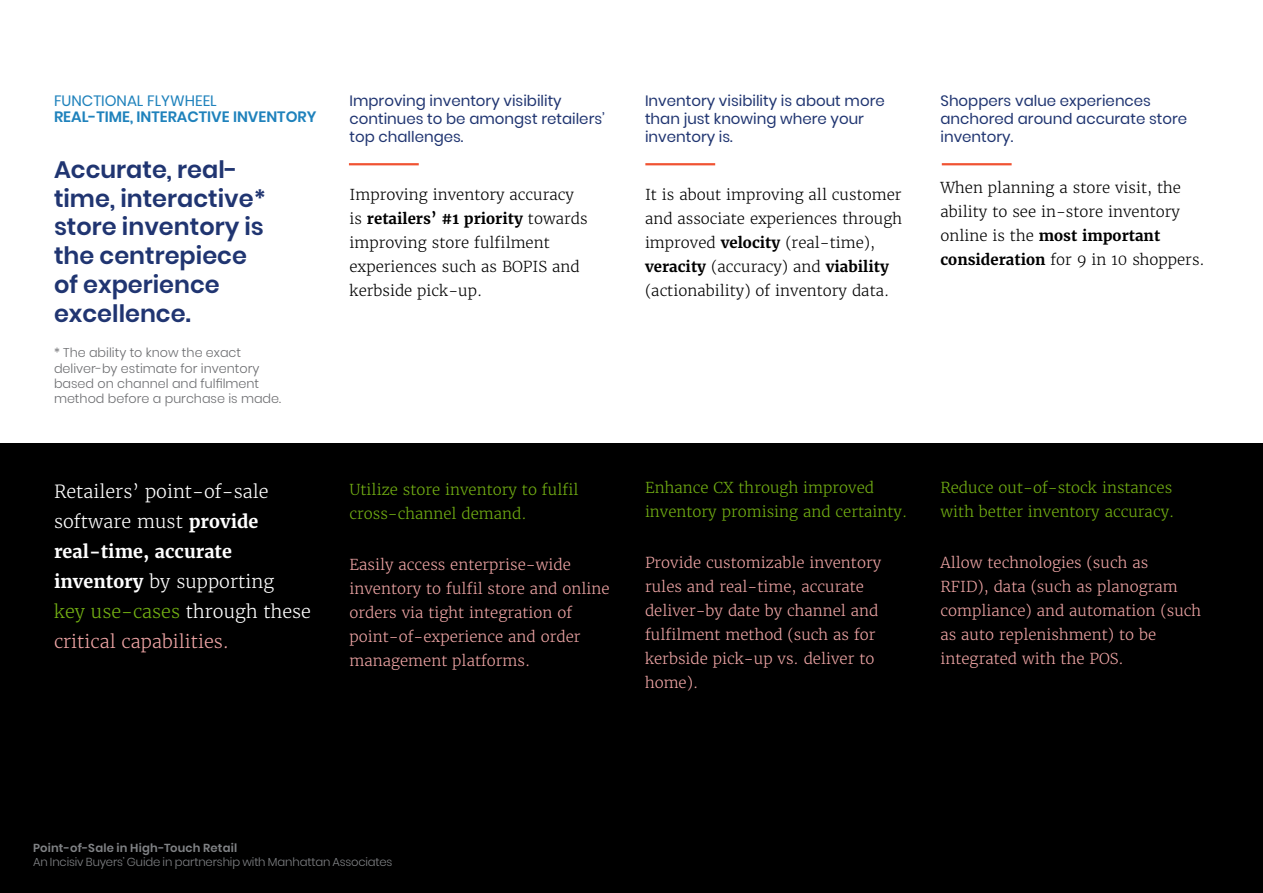
<style>
.page{position:relative;width:1263px;height:893px;background:#fff}
.page>*{position:absolute;margin:0;border:0;box-sizing:border-box;transform-origin:0 0}
.t1{font:600 24px/28.8px "Poppins";color:#203571}
.Body_Copy_Smaller{font:300 18px/30px "Merriweather";color:#fff}
.Body_Copy_Smaller-2{font:700 18px "Merriweather";color:#fff}
.Small_pink_text{font:300 15px/24px "Merriweather";color:#efa5a5}
.Body_Copy_Smaller-3{font:300 15px/24px "Merriweather";color:#000}
.Poppins_thin_blue{font:15px/18px "Poppins";color:#203571}
.Green_Text{font:300 15px/24px "Merriweather";color:#73b013}
.Poppins_thin_blue-2{font:300 15px/24px "Merriweather";color:#000}
.t2{font:600 15px "Poppins";color:#1f82bc}
.t3{font:15px "Poppins";color:#1f82bc}
.t4{font:300 12.75px/15.3px "Poppins";color:#6d6e71}
.t5{font:300 11.7px "Poppins";letter-spacing:-.015em;color:#808285}
.t6{font:600 11.7px "Poppins";letter-spacing:.02em;color:#808285}
.s1{font-weight:700}
.s2{color:#73b013}
.s3{color:#efa5a5}
</style>
<div class="page">
<div style="left:0;top:444px;width:1263px;height:449px;background:#000"></div>
<hr style="left:349px;top:163px;width:70px;height:2px;background:#f05332">
<hr style="left:645px;top:163px;width:70px;height:2px;background:#f05332">
<hr style="left:942px;top:163px;width:70px;height:2px;background:#f05332">
<p class="t3" style="left:54px;top:92px;width:164px">FUNCTIONAL FLYWHEEL</p>
<p class="t2" style="left:54px;top:108px;width:264px">REAL-TIME, INTERACTIVE INVENTORY</p>
<p class="t1" style="left:54px;top:155px;width:213px">Accurate, real&shy;time, interactive* store inventory is the centrepiece of experience excellence.</p>
<p class="t4" style="left:54px;top:345px;width:229px">* The ability to know the exact deliver-by estimate for inventory based on channel and fulfilment method before a purchase is made.</p>
<p class="Body_Copy_Smaller" style="left:54px;top:477px;width:216px">Retailers’ point-of-sale</p>
<p class="Body_Copy_Smaller" style="left:54px;top:507px;width:206px">software must <span class="s1">provide</span></p>
<p class="Body_Copy_Smaller-2" style="left:54px;top:540px;width:180px">real-time, accurate</p>
<p class="Body_Copy_Smaller" style="left:54px;top:567px;width:258px"><span class="s1">inventory</span> by supporting<br><span class="s2">key use-cases</span> through these <span class="s3">critical capabilities.</span></p>
<p class="Poppins_thin_blue" style="left:349px;top:92px;width:257px">Improving inventory visibility continues to be amongst retailers’ top challenges.</p>
<p class="Body_Copy_Smaller-3" style="left:349px;top:183px;width:240px">Improving inventory accuracy is <span class="s1">retailers’ #1 priority</span> towards improving store fulfilment experiences such as BOPIS and kerbside pick-up.</p>
<p class="Green_Text" style="left:349px;top:478px;width:230px">Utilize store inventory to fulfil cross-channel demand.</p>
<p class="Small_pink_text" style="left:349px;top:553px;width:262px">Easily access enterprise-wide inventory to fulfil store and online orders via tight integration of point-of-experience and order management platforms.</p>
<p class="Poppins_thin_blue" style="left:645px;top:92px;width:241px">Inventory visibility is about more than just knowing where your inventory is.</p>
<p class="Poppins_thin_blue-2" style="left:645px;top:183px;width:259px">It is about improving all customer and associate experiences through improved <span class="s1">velocity</span> (real-time), <span class="s1">veracity</span> (accuracy) and <span class="s1">viability </span>(actionability) of inventory data.</p>
<p class="Poppins_thin_blue" style="left:940px;top:92px;width:248px">Shoppers value experiences anchored around accurate store inventory.</p>
<p class="Body_Copy_Smaller-3" style="left:940px;top:176px;width:266px">When planning a store visit, the ability to see in-store inventory online is the <span class="s1">most important consideration</span> for 9 in 10 shoppers.</p>
<p class="Green_Text" style="left:645px;top:476px;width:264px">Enhance CX through improved inventory promising and certainty.</p>
<p class="Small_pink_text" style="left:645px;top:551px;width:238px">Provide customizable inventory rules and real-time, accurate deliver-by date by channel and</p>
<p class="Small_pink_text" style="left:645px;top:623px;width:232px;text-align:justify">fulfilment method (such as for kerbside pick-up vs. deliver to home).</p>
<p class="Green_Text" style="left:940px;top:476px;width:235px">Reduce out-of-stock instances with better inventory accuracy.</p>
<p class="Small_pink_text" style="left:940px;top:551px;width:262px">Allow technologies (such as<br>RFID), data (such as planogram compliance) and automation (such as auto replenishment) to be integrated with the POS.</p>
<p class="t6" style="left:33px;top:841px;width:206px">Point-of-Sale in High-Touch Retail</p>
<p class="t5" style="left:33px;top:855px;width:361px">An Incisiv Buyers’ Guide in partnership with Manhattan Associates</p>
</div>
